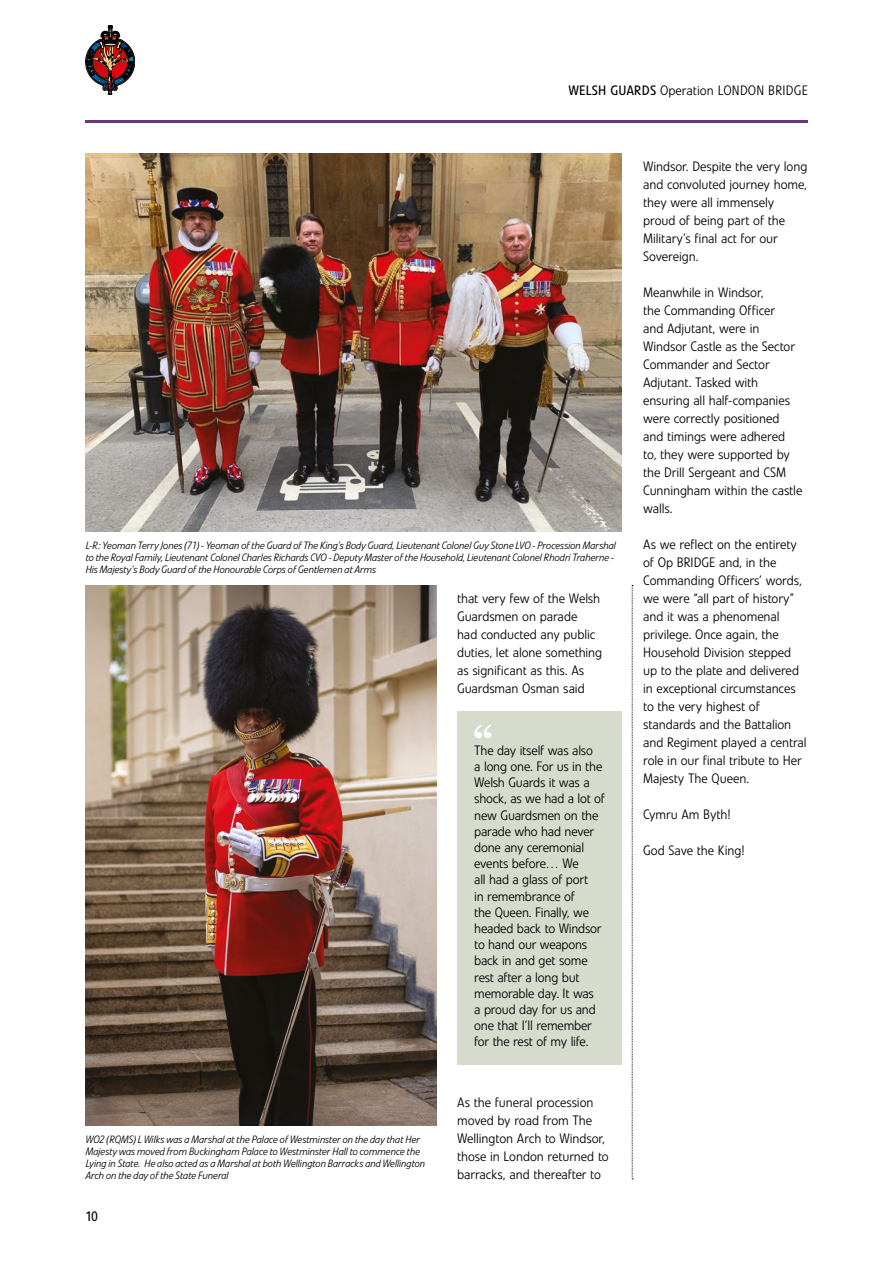
<style>
.page{position:relative;width:893px;height:1263px;background:#fff}
.page>*{position:absolute;margin:0;border:0;box-sizing:border-box;transform-origin:0 0}
.t1{font:700 39px "Georgia";color:#fff}
.t2{font:13.5px/18px "Evo BQ Light";letter-spacing:-.01em;color:#000}
.t3{font:13.5px "Evo BQ";color:#000}
.t4{font:italic 300 10.5px/12px "Evo BQ";letter-spacing:-.01em;color:#000}
.s1{font-family:"Evo BQ"}
</style>
<div class="page">
<hr style="left:85px;top:120px;width:723px;height:2px;background:#67387d">
<svg style="left:85px;top:25px;width:50px;height:70px"></svg>
<svg style="left:632px;top:585px;width:1px;height:594px"></svg>
<img style="left:85px;top:153px;width:537px;height:378px">
<img style="left:85px;top:585px;width:351px;height:540px">
<div style="left:457px;top:711px;width:165px;height:354px;background:#d7dbcc"></div>
<p class="t2" style="left:568px;top:82px;width:241px"><span class="s1">WELSH GUARDS</span> Operation LONDON BRIDGE</p>
<p class="t4" style="left:85px;top:539px;width:532px">L-R: Yeoman Terry Jones (71) - Yeoman of the Guard of The King’s Body Guard, Lieutenant Colonel Guy Stone LVO - Procession Marshal to the Royal Family, Lieutenant Colonel Charles Richards CVO - Deputy Master of the Household, Lieutenant Colonel Rhodri Traherne -<br>His Majesty’s Body Guard of the Honourable Corps of Gentlemen at Arms</p>
<p class="t2" style="left:457px;top:590px;width:147px">that very few of the Welsh<br>Guardsmen on parade<br>had conducted any public duties, let alone something as significant as this. As<br>Guardsman Osman said</p>
<h1 class="t1" style="left:473px;top:711px;width:22px">“</h1>
<p class="t4" style="left:85px;top:1134px;width:341px">WO2 (RQMS) L Wilks was a Marshal at the Palace of Westminster on the day that Her Majesty was moved from Buckingham Palace to Westminster Hall to commence the Lying in State. He also acted as a Marshal at both Wellington Barracks and Wellington Arch on the day of the State Funeral</p>
<p class="t3" style="left:85px;top:1208px;width:14px">10</p>
<p class="t2" style="left:474px;top:742px;width:132px;line-height:16.2px">The day itself was also<br>a long one. For us in the<br>Welsh Guards it was a shock, as we had a lot of new Guardsmen on the parade who had never done any ceremonial events before… We<br>all had a glass of port<br>in remembrance of<br>the Queen. Finally, we headed back to Windsor to hand our weapons back in and get some rest after a long but memorable day. It was<br>a proud day for us and one that I’ll remember for the rest of my life.</p>
<p class="t2" style="left:457px;top:1094px;width:153px">As the funeral procession moved by road from The<br>Wellington Arch to Windsor, those in London returned to barracks, and thereafter to</p>
<p class="t2" style="left:643px;top:158px;width:166px">Windsor. Despite the very long and convoluted journey home, they were all immensely proud of being part of the<br>Military’s final act for our<br>Sovereign.</p>
<p class="t2" style="left:643px;top:283px;width:161px">Meanwhile in Windsor,<br>the Commanding Officer<br>and Adjutant, were in<br>Windsor Castle as the Sector<br>Commander and Sector<br>Adjutant. Tasked with ensuring all half-companies were correctly positioned and timings were adhered<br>to, they were supported by the Drill Sergeant and CSM<br>Cunningham within the castle walls.</p>
<p class="t2" style="left:643px;top:535px;width:165px">As we reflect on the entirety of Op BRIDGE and, in the<br>Commanding Officers’ words, we were “all part of history” and it was a phenomenal privilege. Once again, the<br>Household Division stepped up to the plate and delivered in exceptional circumstances to the very highest of standards and the Battalion and Regiment played a central role in our final tribute to Her<br>Majesty The Queen.</p>
<p class="t2" style="left:643px;top:805px;width:89px">Cymru Am Byth!</p>
<p class="t2" style="left:643px;top:841px;width:103px">God Save the King!</p>
</div>
